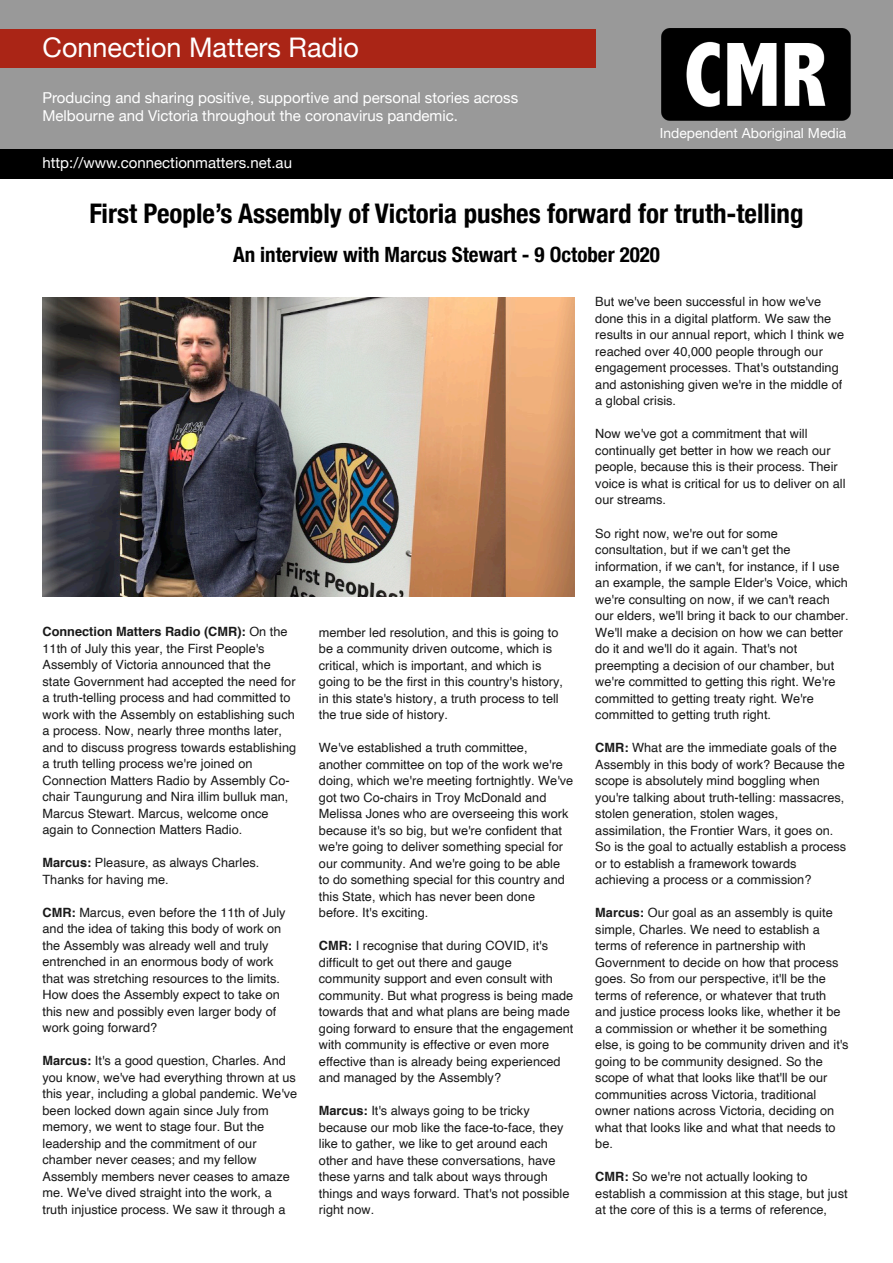
<style>
.page{position:relative;width:893px;height:1263px;background:#fff}
.page>*{position:absolute;margin:0;border:0;box-sizing:border-box;transform-origin:0 0}
.t1{font:700 condensed 27px "Helvetica Neue";color:#000}
.t2{font:27px "Helvetica Neue";color:#fff}
.t3{font:700 condensed 21px "Helvetica Neue";color:#000}
.t4{font:15px/18.5px "Helvetica Neue";color:#fff}
.t5{font:13.8px "Helvetica Neue";color:#fff}
.t6{font:12.75px/16.5px "Helvetica";color:#191919}
.s1{font-weight:700}
</style>
<div class="page">
<div style="left:0;top:0;width:893px;height:149px;background:#999"></div>
<div style="left:0;top:149px;width:893px;height:29px;background:#000"></div>
<img style="left:661px;top:29px;width:189px;height:91px">
<div style="left:0;top:30px;width:595px;height:38px;background:#aa2516"></div>
<img style="left:43px;top:297px;width:531px;height:299px">
<h1 class="t2" style="left:43px;top:31px;width:318px">Connection Matters Radio</h1>
<p class="t4" style="left:43px;top:88px;width:477px">Producing and sharing positive, supportive and personal stories across<br>Melbourne and Victoria throughout the coronavirus pandemic.</p>
<p class="t5" style="left:660px;top:124px;width:188px">Independent Aboriginal Media</p>
<p class="t4" style="left:43px;top:153px;width:251px">http://www.connectionmatters.net.au</p>
<h1 class="t1" style="left:90px;top:197px;width:715px">First People’s Assembly of Victoria pushes forward for truth-telling</h1>
<h2 class="t3" style="left:233px;top:242px;width:429px">An interview with Marcus Stewart - 9 October 2020</h2>
<p class="t6" style="left:43px;top:624px;width:255px"><span class="s1">Connection Matters Radio (CMR):</span> On the 11th of July this year, the First People's Assembly of Victoria announced that the state Government had accepted the need for a truth-telling process and had committed to work with the Assembly on establishing such a process. Now, nearly three months later, and to discuss progress towards establishing a truth telling process we're joined on Connection Matters Radio by Assembly Co&shy;chair Taungurung and Nira illim bulluk man, Marcus Stewart. Marcus, welcome once again to Connection Matters Radio.</p>
<p class="t6" style="left:43px;top:855px;width:218px"><span class="s1">Marcus:</span> Pleasure, as always Charles.<br>Thanks for having me.</p>
<p class="t6" style="left:43px;top:905px;width:245px"><span class="s1">CMR:</span> Marcus, even before the 11th of July and the idea of taking this body of work on the Assembly was already well and truly entrenched in an enormous body of work that was stretching resources to the limits.<br>How does the Assembly expect to take on this new and possibly even larger body of work going forward?</p>
<p class="t6" style="left:43px;top:1053px;width:256px"><span class="s1">Marcus:</span> It's a good question, Charles. And you know, we've had everything thrown at us this year, including a global pandemic. We've been locked down again since July from memory, we went to stage four. But the leadership and the commitment of our chamber never ceases; and my fellow Assembly members never ceases to amaze me. We've dived straight into the work, a truth injustice process. We saw it through a</p>
<p class="t6" style="left:319px;top:624px;width:246px">member led resolution, and this is going to be a community driven outcome, which is critical, which is important, and which is going to be the first in this country's history, in this state's history, a truth process to tell the true side of history.</p>
<p class="t6" style="left:319px;top:740px;width:256px">We've established a truth committee, another committee on top of the work we're doing, which we're meeting fortnightly. We've got two Co-chairs in Troy McDonald and Melissa Jones who are overseeing this work because it's so big, but we're confident that we're going to deliver something special for our community. And we're going to be able to do something special for this country and this State, which has never been done before. It's exciting.</p>
<p class="t6" style="left:319px;top:938px;width:256px"><span class="s1">CMR:</span> I recognise that during COVID, it's difficult to get out there and gauge community support and even consult with community. But what progress is being made towards that and what plans are being made going forward to ensure that the engagement with community is effective or even more effective than is already being experienced and managed by the Assembly?</p>
<p class="t6" style="left:319px;top:1103px;width:252px"><span class="s1">Marcus:</span> It's always going to be tricky because our mob like the face-to-face, they like to gather, we like to get around each other and have these conversations, have these yarns and talk about ways through things and ways forward. That's not possible right now.</p>
<p class="t6" style="left:595px;top:294px;width:250px">But we've been successful in how we've done this in a digital platform. We saw the results in our annual report, which I think we reached over 40,000 people through our engagement processes. That's outstanding and astonishing given we're in the middle of a global crisis.</p>
<p class="t6" style="left:595px;top:426px;width:252px">Now we've got a commitment that will continually get better in how we reach our people, because this is their process. Their voice is what is critical for us to deliver on all our streams.</p>
<p class="t6" style="left:595px;top:525px;width:255px">So right now, we're out for some consultation, but if we can't get the information, if we can't, for instance, if I use an example, the sample Elder's Voice, which we're consulting on now, if we can't reach our elders, we'll bring it back to our chamber.<br>We'll make a decision on how we can better do it and we'll do it again. That's not preempting a decision of our chamber, but we're committed to getting this right. We're committed to getting treaty right. We're committed to getting truth right.</p>
<p class="t6" style="left:595px;top:740px;width:252px"><span class="s1">CMR:</span> What are the immediate goals of the Assembly in this body of work? Because the scope is absolutely mind boggling when you're talking about truth-telling: massacres, stolen generation, stolen wages, assimilation, the Frontier Wars, it goes on.<br>So is the goal to actually establish a process or to establish a framework towards achieving a process or a commission?</p>
<p class="t6" style="left:595px;top:905px;width:255px"><span class="s1">Marcus:</span> Our goal as an assembly is quite simple, Charles. We need to establish a terms of reference in partnership with Government to decide on how that process goes. So from our perspective, it'll be the terms of reference, or whatever that truth and justice process looks like, whether it be a commission or whether it be something else, is going to be community driven and it's going to be community designed. So the scope of what that looks like that'll be our communities across Victoria, traditional owner nations across Victoria, deciding on what that looks like and what that needs to be.</p>
<p class="t6" style="left:595px;top:1169px;width:254px"><span class="s1">CMR:</span> So we're not actually looking to establish a commission at this stage, but just at the core of this is a terms of reference,</p>
</div>
